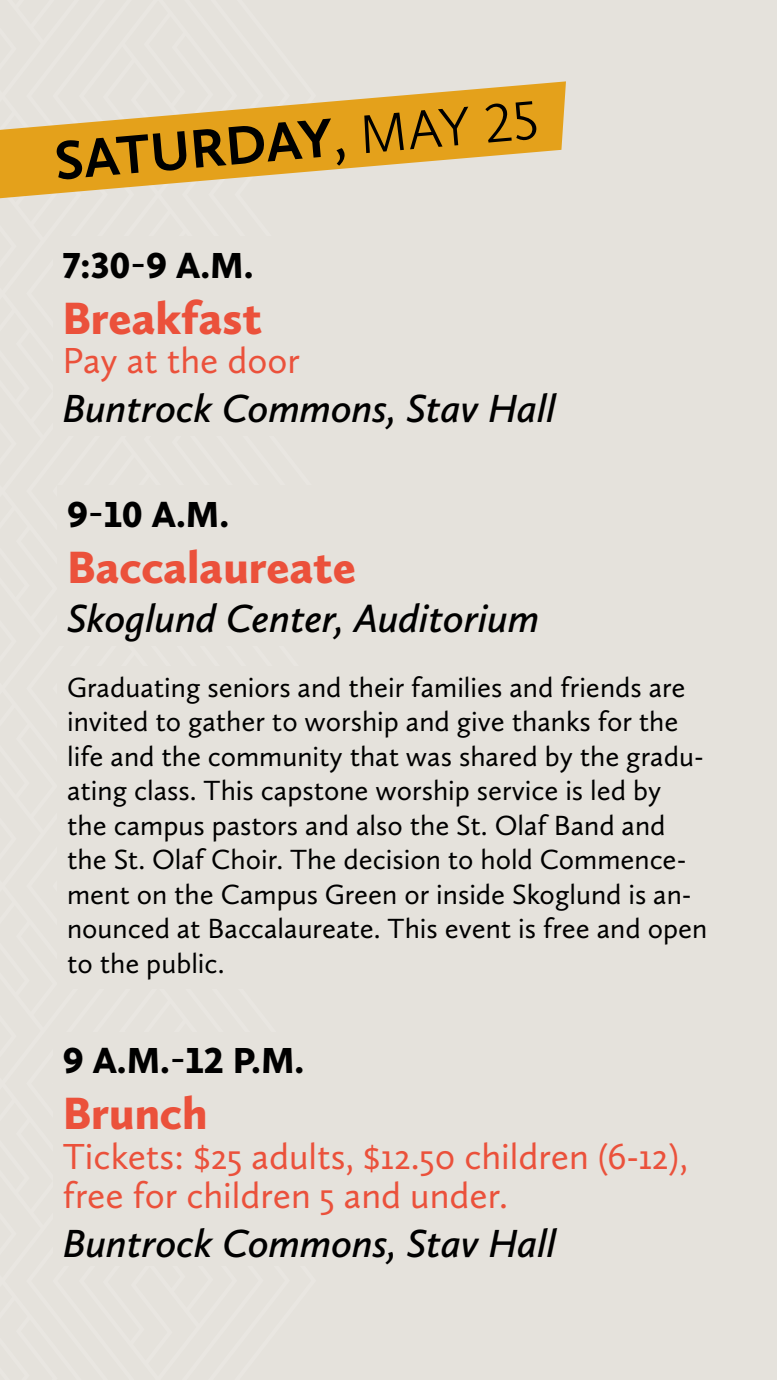
<style>
.page{position:relative;width:777px;height:1380px;background:#fff}
.page>*{position:absolute;margin:0;border:0;box-sizing:border-box;transform-origin:0 0}
.t1{font:700 56.25px "Calluna Sans";color:#000}
.t2{font:900 46.88px "Calluna Sans";color:#eb513b}
.t3{font:italic 600 40.62px "Calluna Sans";color:#000}
.t4{font:37.5px/39.4px "Calluna Sans";color:#eb513b}
.t5{font:900 37.5px "Calluna Sans";color:#000}
.t6{font:28.75px/34.5px "Calluna Sans";color:#000}
.s1{font-weight:600}
.s2{font-weight:300}
</style>
<div class="page">
<div style="left:0;top:0;width:776px;height:1380px;background:#e5e2dc"></div>
<svg style="left:0;top:81px;width:565px;height:117px;fill:#e4a11b"></svg>
<h1 class="t1" style="left:52px;top:126px;width:486px;rotate:-5deg">SATURDAY<span class="s1">,</span> <span class="s2">MAY 25</span></h1>
<h3 class="t5" style="left:62px;top:241px;width:192px">7:30-9 A.M.</h3>
<h2 class="t2" style="left:62px;top:289px;width:201px">Breakfast</h2>
<h3 class="t4" style="left:62px;top:340px;width:239px">Pay at the door</h3>
<h3 class="t3" style="left:62px;top:383px;width:494px">Buntrock Commons, Stav Hall</h3>
<h3 class="t5" style="left:67px;top:491px;width:163px">9-10 A.M.</h3>
<h2 class="t2" style="left:67px;top:538px;width:290px">Baccalaureate</h2>
<h3 class="t3" style="left:67px;top:594px;width:473px">Skoglund Center, Auditorium</h3>
<p class="t6" style="left:67px;top:669px;width:641px">Graduating seniors and their families and friends are invited to gather to worship and give thanks for the life and the community that was shared by the gradu&shy;ating class. This capstone worship service is led by the campus pastors and also the St. Olaf Band and the St. Olaf Choir. The decision to hold Commence&shy;ment on the Campus Green or inside Skoglund is an&shy;nounced at Baccalaureate. This event is free and open to the public.</p>
<h3 class="t5" style="left:63px;top:1037px;width:243px">9 A.M.-12 P.M.</h3>
<h2 class="t2" style="left:63px;top:1084px;width:146px">Brunch</h2>
<h3 class="t4" style="left:63px;top:1136px;width:626px">Tickets: $25 adults, $12.50 children (6-12), free for children 5 and under.</h3>
<h3 class="t3" style="left:63px;top:1218px;width:494px">Buntrock Commons, Stav Hall</h3>
</div>
